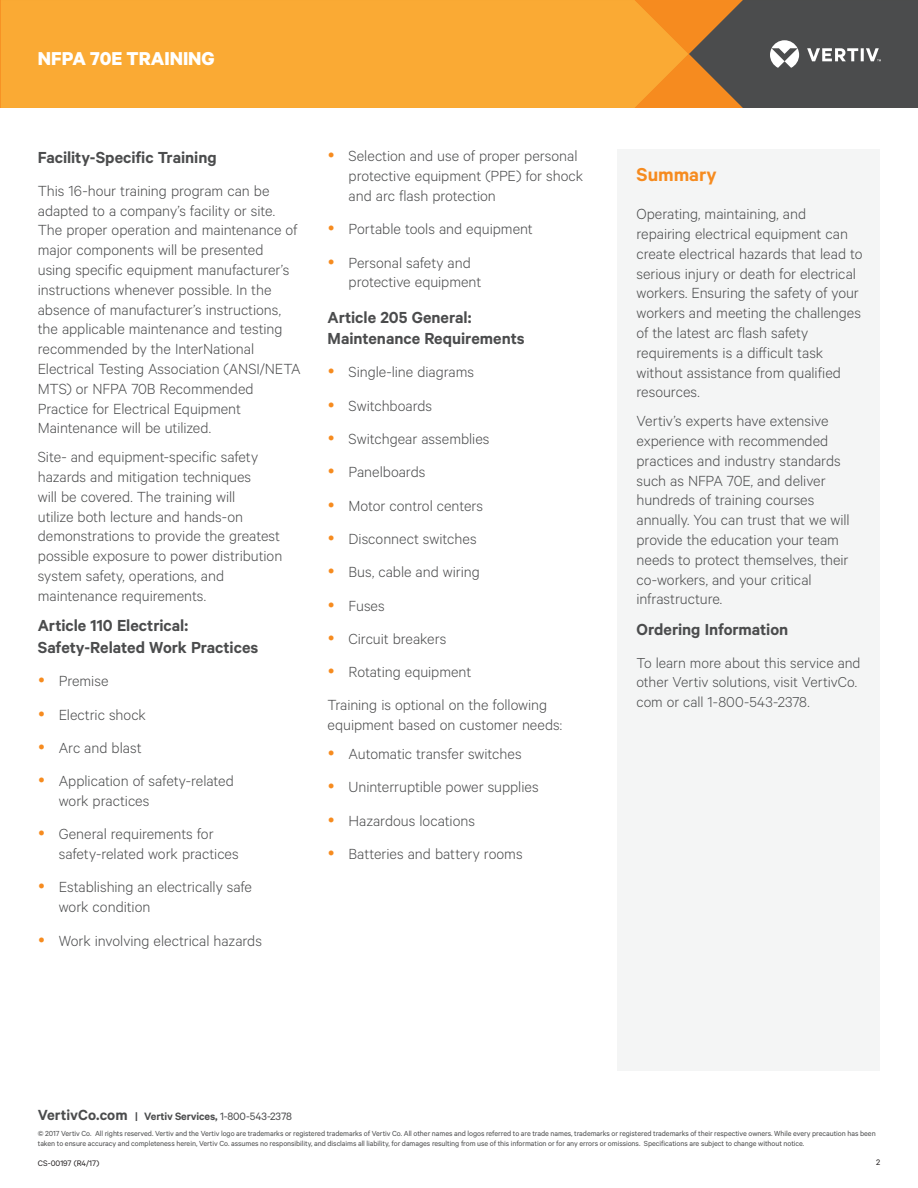
<style>
.page{position:relative;width:918px;height:1188px;background:#fff}
.page>*{position:absolute;margin:0;border:0;box-sizing:border-box;transform-origin:0 0}
.Vertiv_Header_Small{font:700 21px "Calibre";color:#fff}
.Vertiv_Orange_Main_H{font:600 21px "Calibre";color:#f68b1f}
.Vertiv_Heading{font:600 18px/21.6px "Calibre";letter-spacing:-.005em;color:#4b4c4d}
.Vertiv_Body_Text{font:300 16.5px/19.8px "Calibre";color:#4b4c4d}
.Vertiv_Body_Text-2{font:300 16.2px/19.5px "Calibre";color:#4b4c4d}
.Footer_Address{font:600 12px "Calibre";letter-spacing:-.01em;color:#4b4c4d}
.Document_ID{font:9px "Calibre";color:#231f20}
.Page_Number_Right{font:9px "Calibre";color:#231f20}
.Footer_Disclaimer{font:8.25px/9.8px "Calibre";letter-spacing:-.01em;color:#4b4c4d}
.s1{font-size:16.5px}
.s2{font-weight:400}
</style>
<div class="page">
<div style="left:1px;top:0;width:634px;height:108px;background:#faaa34"></div>
<svg style="left:635px;top:0;width:283px;height:108px;background:#816647"></svg>
<div style="left:617px;top:149px;width:263px;height:922px;background:#f4f5f5"></div>
<p class="Vertiv_Header_Small" style="left:38px;top:46px;width:178px">NFPA 70E TRAINING</p>
<p class="Vertiv_Heading" style="left:38px;top:146px;width:180px">Facility-Specific Training</p>
<p class="Vertiv_Body_Text" style="left:38px;top:180px;width:264px">This 16-hour training program can be adapted to a company’s facility or site.<br>The proper operation and maintenance of major components will be presented using specific equipment manufacturer’s instructions whenever possible. In the absence of manufacturer’s instructions, the applicable maintenance and testing recommended by the InterNational Electrical Testing Association (ANSI/NETA MTS) or NFPA 70B Recommended Practice for Electrical Equipment Maintenance will be utilized.</p>
<p class="Vertiv_Body_Text" style="left:38px;top:446px;width:246px">Site- and equipment-specific safety hazards and mitigation techniques<br>will be covered. The training will<br>utilize both lecture and hands-on demonstrations to provide the greatest possible exposure to power distribution system safety, operations, and maintenance requirements.</p>
<p class="Vertiv_Heading" style="left:38px;top:615px;width:222px">Article 110 Electrical:<br>Safety-Related Work Practices</p>
<p class="Vertiv_Body_Text" style="left:59px;top:671px;width:51px">Premise</p>
<p class="Vertiv_Body_Text" style="left:59px;top:704px;width:89px">Electric shock</p>
<p class="Vertiv_Body_Text" style="left:59px;top:737px;width:84px">Arc and blast</p>
<p class="Vertiv_Body_Text" style="left:59px;top:770px;width:177px">Application of safety-related work practices</p>
<p class="Vertiv_Body_Text" style="left:59px;top:824px;width:182px">General requirements for safety-related work practices</p>
<p class="Vertiv_Body_Text" style="left:59px;top:877px;width:195px">Establishing an electrically safe work condition</p>
<p class="Vertiv_Body_Text" style="left:59px;top:930px;width:205px">Work involving electrical hazards</p>
<p class="Vertiv_Body_Text" style="left:349px;top:146px;width:236px">Selection and use of proper personal protective equipment (PPE) for shock and arc flash protection</p>
<p class="Vertiv_Body_Text" style="left:349px;top:219px;width:186px">Portable tools and equipment</p>
<p class="Vertiv_Body_Text" style="left:349px;top:252px;width:134px">Personal safety and protective equipment</p>
<p class="Vertiv_Heading" style="left:328px;top:306px;width:199px">Article 205 General:<br>Maintenance Requirements</p>
<p class="Vertiv_Body_Text" style="left:349px;top:362px;width:127px">Single-line diagrams</p>
<p class="Vertiv_Body_Text" style="left:349px;top:395px;width:85px">Switchboards</p>
<p class="Vertiv_Body_Text" style="left:349px;top:428px;width:142px">Switchgear assemblies</p>
<p class="Vertiv_Body_Text" style="left:349px;top:462px;width:78px">Panelboards</p>
<p class="Vertiv_Body_Text" style="left:349px;top:495px;width:136px">Motor control centers</p>
<p class="Vertiv_Body_Text" style="left:349px;top:528px;width:130px">Disconnect switches</p>
<p class="Vertiv_Body_Text" style="left:349px;top:561px;width:133px">Bus, cable and wiring</p>
<p class="Vertiv_Body_Text" style="left:349px;top:595px;width:38px">Fuses</p>
<p class="Vertiv_Body_Text" style="left:349px;top:628px;width:99px">Circuit breakers</p>
<p class="Vertiv_Body_Text" style="left:349px;top:661px;width:124px">Rotating equipment</p>
<p class="Vertiv_Body_Text" style="left:328px;top:695px;width:236px">Training is optional on the following equipment based on customer needs:</p>
<p class="Vertiv_Body_Text" style="left:349px;top:743px;width:175px">Automatic transfer switches</p>
<p class="Vertiv_Body_Text" style="left:349px;top:777px;width:192px">Uninterruptible power supplies</p>
<p class="Vertiv_Body_Text" style="left:349px;top:810px;width:128px">Hazardous locations</p>
<p class="Vertiv_Body_Text" style="left:349px;top:843px;width:176px">Batteries and battery rooms</p>
<p class="Vertiv_Orange_Main_H" style="left:637px;top:162px;width:82px">Summary</p>
<p class="Vertiv_Body_Text" style="left:637px;top:203px;width:228px">Operating, maintaining, and repairing electrical equipment can create electrical hazards that lead to serious injury or death for electrical workers. Ensuring the safety of your workers and meeting the challenges of the latest arc flash safety requirements is a difficult task without assistance from qualified resources.</p>
<p class="Vertiv_Body_Text" style="left:637px;top:410px;width:215px">Vertiv’s experts have extensive experience with recommended practices and industry standards such as NFPA 70E, and deliver hundreds of training courses annually. You can trust that we will provide the education your team needs to protect themselves, their co-workers, and your critical infrastructure.</p>
<p class="Vertiv_Heading" style="left:637px;top:618px;width:153px">Ordering Information</p>
<p class="Vertiv_Body_Text-2" style="left:637px;top:652px;width:226px">To learn more about this service and other Vertiv solutions, visit VertivCo. com or call 1-800-543-2378.</p>
<p class="Footer_Address" style="left:38px;top:1109px;width:256px"><span class="s1">VertivCo.com</span> | Vertiv Services, <span class="s2">1-800-543-2378</span></p>
<p class="Footer_Disclaimer" style="left:38px;top:1129px;width:839px">© 2017 Vertiv Co. All rights reserved. Vertiv and the Vertiv logo are trademarks or registered trademarks of Vertiv Co. All other names and logos referred to are trade names, trademarks or registered trademarks of their respective owners. While every precaution has been taken to ensure accuracy and completeness herein, Vertiv Co. assumes no responsibility, and disclaims all liability, for damages resulting from use of this information or for any errors or omissions. Specifications are subject to change without notice.</p>
<p class="Document_ID" style="left:38px;top:1157px;width:63px">CS-00197 (R4/17)</p>
<p class="Page_Number_Right" style="left:876px;top:1157px;width:6px">2</p>
</div>
